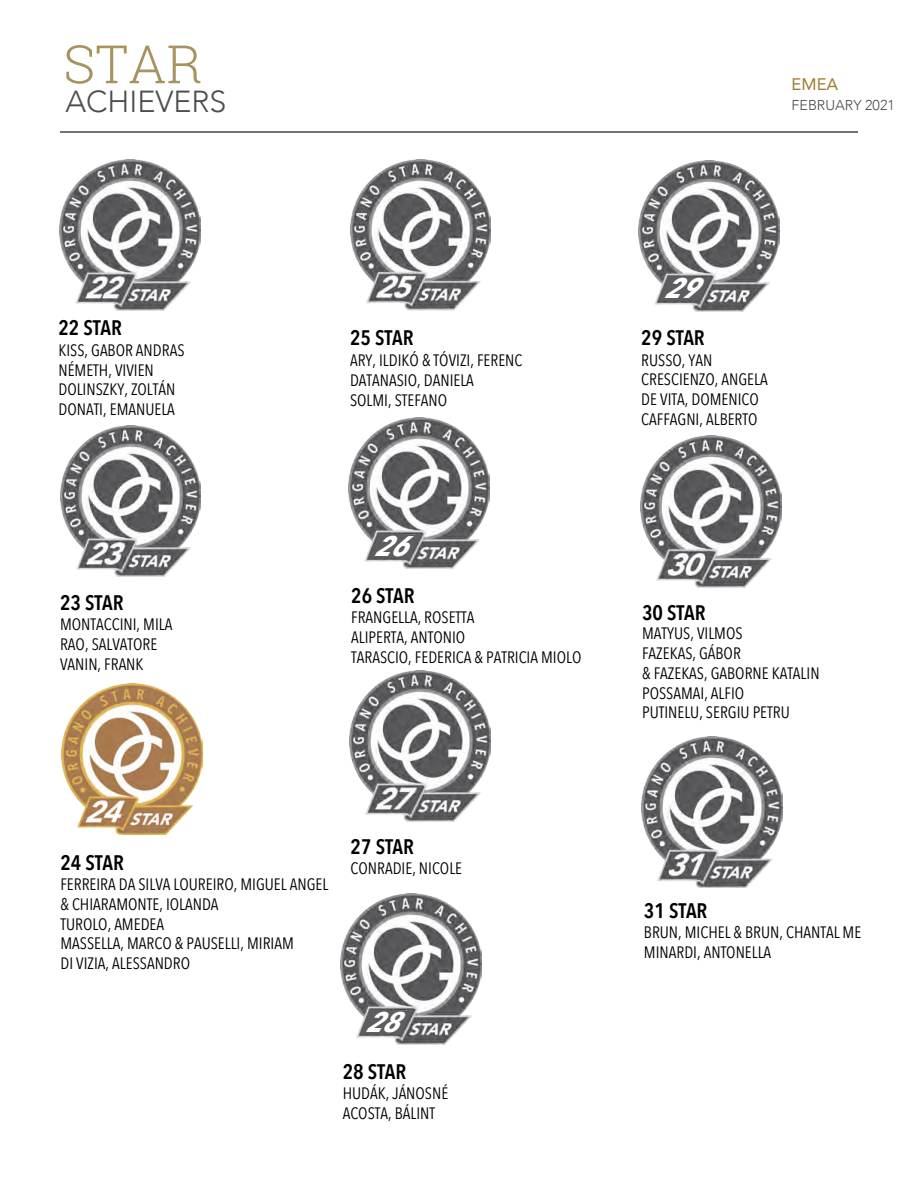
<style>
.page{position:relative;width:918px;height:1188px;background:#fff}
.page>*{position:absolute;margin:0;border:0;box-sizing:border-box;transform-origin:0 0}
.t1{font:300 52.95px "Roboto Slab";color:#a79260}
.t2{font:300 30.3px "Avenir";color:#4f4e4e}
.t3{font:italic 700 28.35px "Avenir Next Condensed";color:#fff;scale:1.11 1}
.t4{font:600 21px "Avenir Next Condensed";letter-spacing:-.005em;color:#000}
.t5{font:16.65px "Avenir";color:#9d7e2e}
.t6{font:16.5px/19.8px "Avenir Next Condensed";color:#000}
.t7{font:300 14.25px "Avenir";color:#4e4d4d}
</style>
<div class="page">
<hr style="left:61px;top:131px;width:797px;height:2px;background:#727272">
<img style="left:349px;top:670px;width:141px;height:151px">
<img style="left:59px;top:159px;width:141px;height:151px">
<img style="left:60px;top:426px;width:141px;height:151px">
<img style="left:350px;top:159px;width:141px;height:151px">
<img style="left:61px;top:684px;width:141px;height:151px">
<img style="left:340px;top:894px;width:141px;height:151px">
<svg style="left:361px;top:1009px;width:52px;height:25px"></svg>
<img style="left:639px;top:160px;width:141px;height:151px">
<svg style="left:659px;top:276px;width:53px;height:25px"></svg>
<img style="left:642px;top:736px;width:140px;height:152px">
<img style="left:640px;top:436px;width:141px;height:151px">
<img style="left:349px;top:418px;width:141px;height:151px">
<svg style="left:369px;top:533px;width:52px;height:25px"></svg>
<h1 class="t1" style="left:64px;top:28px;width:140px">STAR</h1>
<h2 class="t2" style="left:65px;top:83px;width:162px">ACHIEVERS</h2>
<p class="t5" style="left:792px;top:71px;width:48px">EMEA</p>
<p class="t7" style="left:792px;top:97px;width:105px">FEBRUARY 2021</p>
<p class="t4" style="left:58px;top:310px;width:65px">22 STAR</p>
<p class="t6" style="left:58px;top:339px;width:128px">KISS, GABOR ANDRAS<br>NÉMETH, VIVIEN<br>DOLINSZKY, ZOLTÁN<br>DONATI, EMANUELA</p>
<p class="t4" style="left:60px;top:584px;width:65px">23 STAR</p>
<p class="t6" style="left:60px;top:614px;width:114px">MONTACCINI, MILA<br>RAO, SALVATORE<br>VANIN, FRANK</p>
<p class="t4" style="left:350px;top:320px;width:65px">25 STAR</p>
<p class="t6" style="left:350px;top:349px;width:174px">ARY, ILDIKÓ &amp; TÓVIZI, FERENC<br>DATANASIO, DANIELA<br>SOLMI, STEFANO</p>
<h3 class="t3" style="left:374px;top:528px;width:43px">26</h3>
<p class="t4" style="left:351px;top:577px;width:65px">26 STAR</p>
<p class="t6" style="left:351px;top:607px;width:232px">FRANGELLA, ROSETTA<br>ALIPERTA, ANTONIO<br>TARASCIO, FEDERICA &amp; PATRICIA MIOLO</p>
<p class="t4" style="left:60px;top:844px;width:65px">24 STAR</p>
<p class="t6" style="left:60px;top:874px;width:269px">FERREIRA DA SILVA LOUREIRO, MIGUEL ANGEL &amp; CHIARAMONTE, IOLANDA<br>TUROLO, AMEDEA<br>MASSELLA, MARCO &amp; PAUSELLI, MIRIAM<br>DI VIZIA, ALESSANDRO</p>
<p class="t4" style="left:351px;top:828px;width:65px">27 STAR</p>
<p class="t6" style="left:351px;top:858px;width:113px">CONRADIE, NICOLE</p>
<h3 class="t3" style="left:366px;top:1004px;width:43px">28</h3>
<p class="t4" style="left:343px;top:1053px;width:65px">28 STAR</p>
<p class="t6" style="left:343px;top:1083px;width:107px">HUDÁK, JÁNOSNÉ<br>ACOSTA, BÁLINT</p>
<h3 class="t3" style="left:664px;top:271px;width:43px">29</h3>
<p class="t4" style="left:641px;top:320px;width:65px">29 STAR</p>
<p class="t6" style="left:641px;top:349px;width:128px">RUSSO, YAN<br>CRESCIENZO, ANGELA<br>DE VITA, DOMENICO<br>CAFFAGNI, ALBERTO</p>
<p class="t4" style="left:642px;top:595px;width:65px">30 STAR</p>
<p class="t6" style="left:642px;top:623px;width:179px">MATYUS, VILMOS<br>FAZEKAS, GÁBOR<br>&amp; FAZEKAS, GABORNE KATALIN<br>POSSAMAI, ALFIO<br>PUTINELU, SERGIU PETRU</p>
<p class="t4" style="left:644px;top:892px;width:65px">31 STAR</p>
<p class="t6" style="left:644px;top:922px;width:219px">BRUN, MICHEL &amp; BRUN, CHANTAL ME<br>MINARDI, ANTONELLA</p>
</div>
